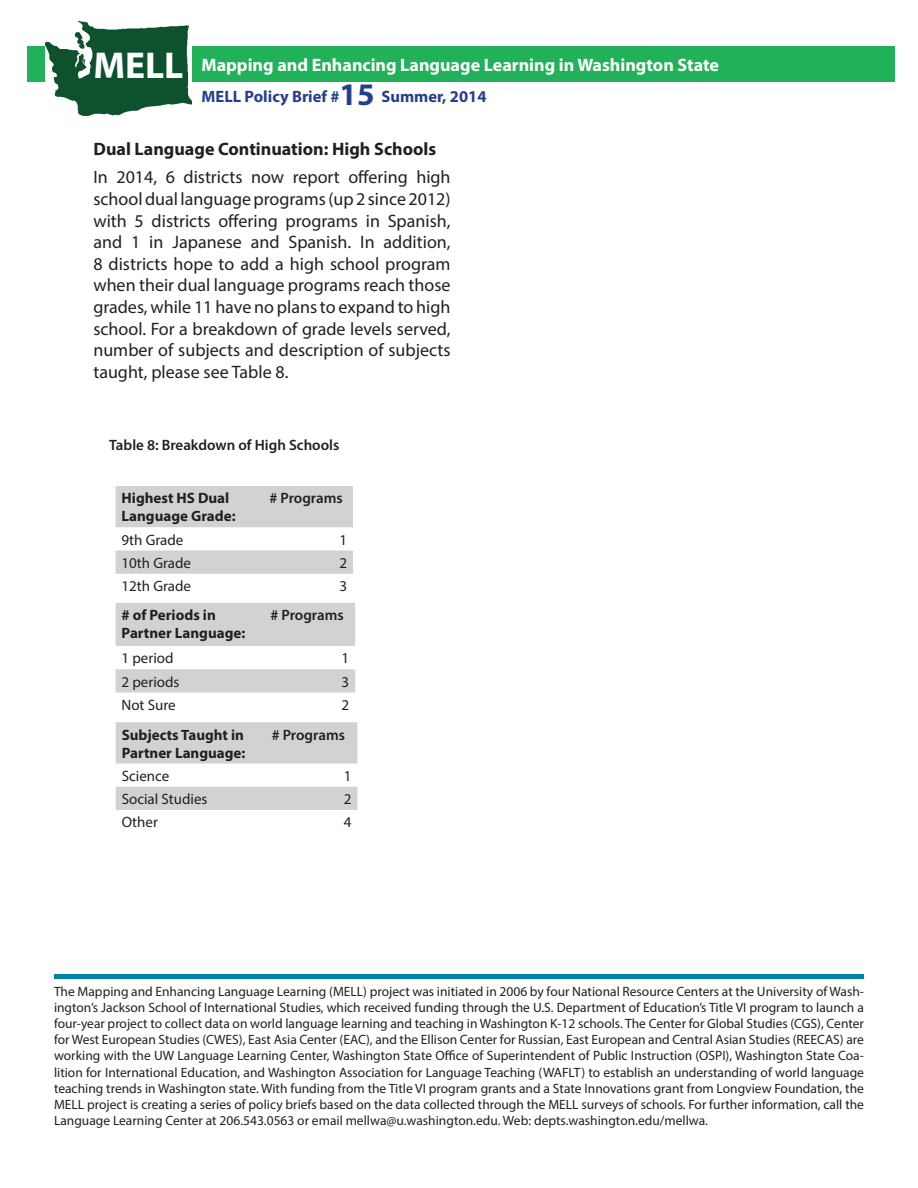
<style>
.page{position:relative;width:918px;height:1188px;background:#fff}
.page>*{position:absolute;margin:0;border:0;box-sizing:border-box;transform-origin:0 0}
.Paragraph_header{font:18px/21.6px "Myriad Pro";color:#231f20;text-align:justify}
.t1{font:700 18px "Myriad Pro";color:#fff}
.Paragraph_header-2{font:700 18px "Myriad Pro";color:#231f20}
.t2{font:700 16.5px "Myriad Pro";color:#253f8e}
.Paragraph_header-3{font:700 15px/18px "Myriad Pro";color:#231f20}
.Paragraph_header-4{font:15px "Myriad Pro";color:#231f20}
.Paragraph{font:600 15px "Myriad Pro";color:#231f20}
.Paragraph_header-5{font:600 15px "Myriad Pro";letter-spacing:-.005em;color:#231f20}
.t3{font:13.5px/16.2px "Myriad Pro";color:#231f20;text-align:justify}
.s1{font-size:37.5px}
.s2{font-size:31.5px}
</style>
<div class="page">
<div style="left:27px;top:47px;width:867px;height:35px;background:#21b259"></div>
<img style="left:46px;top:22px;width:146px;height:94px">
<svg style="left:116px;top:486px;width:237px;height:88px"></svg>
<svg style="left:116px;top:603px;width:239px;height:90px"></svg>
<svg style="left:116px;top:722px;width:241px;height:88px"></svg>
<div style="left:54px;top:974px;width:810px;height:5px;background:#0083a9"></div>
<p class="t1" style="left:93px;top:53px;width:627px"><span class="s1">MELL</span> Mapping and Enhancing Language Learning in Washington State</p>
<p class="t2" style="left:202px;top:85px;width:286px">MELL Policy Brief #<span class="s2">15</span> Summer, 2014</p>
<p class="Paragraph_header-2" style="left:93px;top:137px;width:344px">Dual Language Continuation: High Schools</p>
<p class="Paragraph_header" style="left:93px;top:166px;width:359px">In 2014, 6 districts now report offering high school dual language programs (up 2 since 2012) with 5 districts offering programs in Spanish, and 1 in Japanese and Spanish. In addition, 8 districts hope to add a high school program when their dual language programs reach those grades, while 11 have no plans to expand to high school. For a breakdown of grade levels served, number of subjects and description of subjects taught, please see Table 8.</p>
<p class="Paragraph" style="left:109px;top:435px;width:232px">Table 8: Breakdown of High Schools</p>
<p class="Paragraph_header-3" style="left:122px;top:489px;width:116px">Highest HS Dual<br>Language Grade:</p>
<p class="Paragraph_header-5" style="left:270px;top:489px;width:75px"># Programs</p>
<p class="Paragraph_header-4" style="left:122px;top:530px;width:63px">9th Grade</p>
<p class="Paragraph_header-4" style="left:339px;top:530px;width:9px">1</p>
<p class="Paragraph_header-4" style="left:122px;top:553px;width:71px">10th Grade</p>
<p class="Paragraph_header-4" style="left:339px;top:553px;width:9px">2</p>
<p class="Paragraph_header-4" style="left:122px;top:577px;width:71px">12th Grade</p>
<p class="Paragraph_header-4" style="left:339px;top:577px;width:9px">3</p>
<p class="Paragraph_header-3" style="left:122px;top:606px;width:125px"># of Periods in<br>Partner Language:</p>
<p class="Paragraph_header-5" style="left:271px;top:605px;width:75px"># Programs</p>
<p class="Paragraph_header-4" style="left:122px;top:649px;width:54px">1 period</p>
<p class="Paragraph_header-4" style="left:341px;top:649px;width:9px">1</p>
<p class="Paragraph_header-4" style="left:122px;top:672px;width:60px">2 periods</p>
<p class="Paragraph_header-4" style="left:341px;top:672px;width:9px">3</p>
<p class="Paragraph_header-4" style="left:122px;top:695px;width:56px">Not Sure</p>
<p class="Paragraph_header-4" style="left:341px;top:695px;width:9px">2</p>
<p class="Paragraph_header-3" style="left:122px;top:725px;width:125px">Subjects Taught in<br>Partner Language:</p>
<p class="Paragraph_header-5" style="left:272px;top:725px;width:75px"># Programs</p>
<p class="Paragraph_header-4" style="left:122px;top:766px;width:49px">Science</p>
<p class="Paragraph_header-4" style="left:344px;top:766px;width:9px">1</p>
<p class="Paragraph_header-4" style="left:122px;top:790px;width:87px">Social Studies</p>
<p class="Paragraph_header-4" style="left:344px;top:790px;width:9px">2</p>
<p class="Paragraph_header-4" style="left:122px;top:813px;width:38px">Other</p>
<p class="Paragraph_header-4" style="left:344px;top:813px;width:9px">4</p>
<p class="t3" style="left:54px;top:983px;width:812px">The Mapping and Enhancing Language Learning (MELL) project was initiated in 2006 by four National Resource Centers at the University of Wash&shy;ington’s Jackson School of International Studies, which received funding through the U.S. Department of Education’s Title VI program to launch a four-year project to collect data on world language learning and teaching in Washington K-12 schools. The Center for Global Studies (CGS), Center for West European Studies (CWES), East Asia Center (EAC), and the Ellison Center for Russian, East European and Central Asian Studies (REECAS) are working with the UW Language Learning Center, Washington State Office of Superintendent of Public Instruction (OSPI), Washington State Coa&shy;lition for International Education, and Washington Association for Language Teaching (WAFLT) to establish an understanding of world language teaching trends in Washington state. With funding from the Title VI program grants and a State Innovations grant from Longview Foundation, the MELL project is creating a series of policy briefs based on the data collected through the MELL surveys of schools. For further information, call the Language Learning Center at 206.543.0563 or email mellwa@u.washington.edu. Web: depts.washington.edu/mellwa.</p>
</div>
